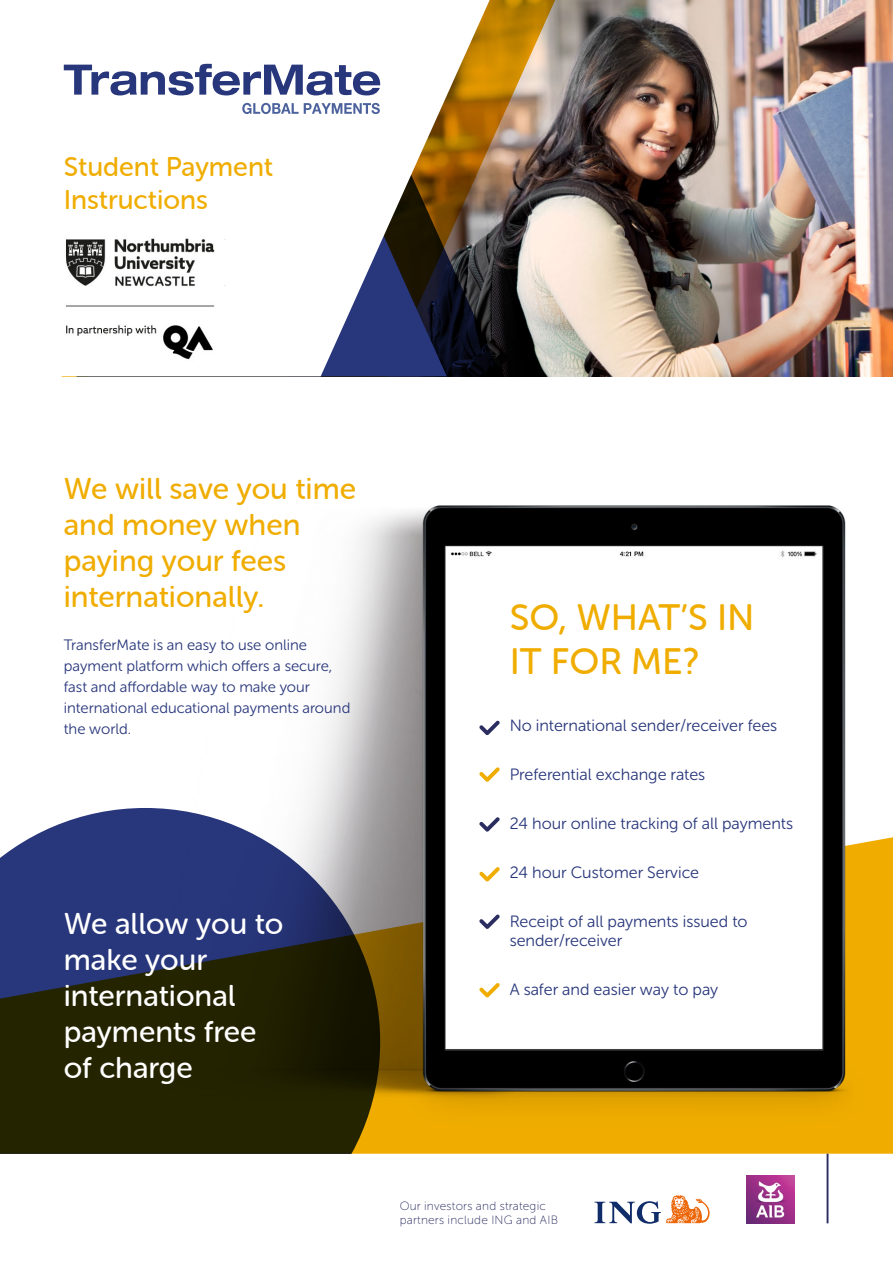
<style>
.page{position:relative;width:893px;height:1263px;background:#fff}
.page>*{position:absolute;margin:0;border:0;box-sizing:border-box;transform-origin:0 0}
.t1{font:36.75px/44.1px "Museo Sans Rounded 500";color:#f0ad00}
.t2{font:30px/36px "Museo Sans Rounded 500";color:#f0ad00}
.t3{font:30px/36px "Museo Sans Rounded 500";color:#fff}
.t4{font:27px/32.4px "Museo Sans Rounded 500";color:#f0ad00}
.t5{font:16.35px/19.6px "Museo Sans Rounded 300";color:#28367b}
.t6{font:15px/21px "Museo Sans Rounded 300";color:#28367b}
.t7{font:12px/14.4px "Museo Sans Rounded 100";letter-spacing:.02em;color:#2b2d61}
</style>
<div class="page">
<div style="left:864px;top:837px;width:29px;height:317px;background:#f0ad00"></div>
<svg style="left:0;top:811px;width:105px;height:343px;background:#323847"></svg>
<img style="left:105px;top:376px;width:759px;height:848px">
<svg style="left:479px;top:721px;width:21px;height:14px"></svg>
<svg style="left:479px;top:767px;width:21px;height:15px"></svg>
<svg style="left:479px;top:817px;width:21px;height:15px"></svg>
<svg style="left:479px;top:867px;width:21px;height:15px"></svg>
<svg style="left:479px;top:914px;width:21px;height:15px"></svg>
<svg style="left:479px;top:983px;width:21px;height:15px"></svg>
<img style="left:602px;top:0;width:291px;height:376px">
<svg style="left:578px;top:0;width:24px;height:376px;background:#92877f"></svg>
<svg style="left:490px;top:0;width:88px;height:376px;background:#98856a"></svg>
<svg style="left:63px;top:0;width:427px;height:376px"></svg>
<svg style="left:64px;top:64px;width:316px;height:31px"></svg>
<svg style="left:242px;top:103px;width:138px;height:11px"></svg>
<img style="left:746px;top:1175px;width:48px;height:48px">
<svg style="left:594px;top:1195px;width:116px;height:29px"></svg>
<hr style="left:827px;top:1154px;width:1px;height:69px;background:#2b2d61">
<img style="left:63px;top:215px;width:206px;height:148px">
<h3 class="t4" style="left:64px;top:151px;width:211px">Student Payment<br>Instructions</h3>
<h2 class="t2" style="left:64px;top:470px;width:294px">We will save you time and money when paying your fees internationally.</h2>
<p class="t6" style="left:64px;top:634px;width:288px">TransferMate is an easy to use online payment platform which offers a secure, fast and affordable way to make your international educational payments around the world.</p>
<h2 class="t3" style="left:64px;top:906px;width:221px">We allow you to make your international payments free of charge</h2>
<h1 class="t1" style="left:510px;top:596px;width:246px">SO, WHAT’S IN<br>IT FOR ME?</h1>
<p class="t5" style="left:510px;top:716px;width:269px">No international sender/receiver fees</p>
<p class="t5" style="left:510px;top:765px;width:197px">Preferential exchange rates</p>
<p class="t5" style="left:510px;top:814px;width:285px">24 hour online tracking of all payments</p>
<p class="t5" style="left:510px;top:862px;width:191px">24 hour Customer Service</p>
<p class="t5" style="left:510px;top:911px;width:239px">Receipt of all payments issued to sender/receiver</p>
<p class="t5" style="left:510px;top:980px;width:210px">A safer and easier way to pay</p>
<p class="t7" style="left:400px;top:1199px;width:160px">Our investors and strategic partners include ING and AIB</p>
</div>
